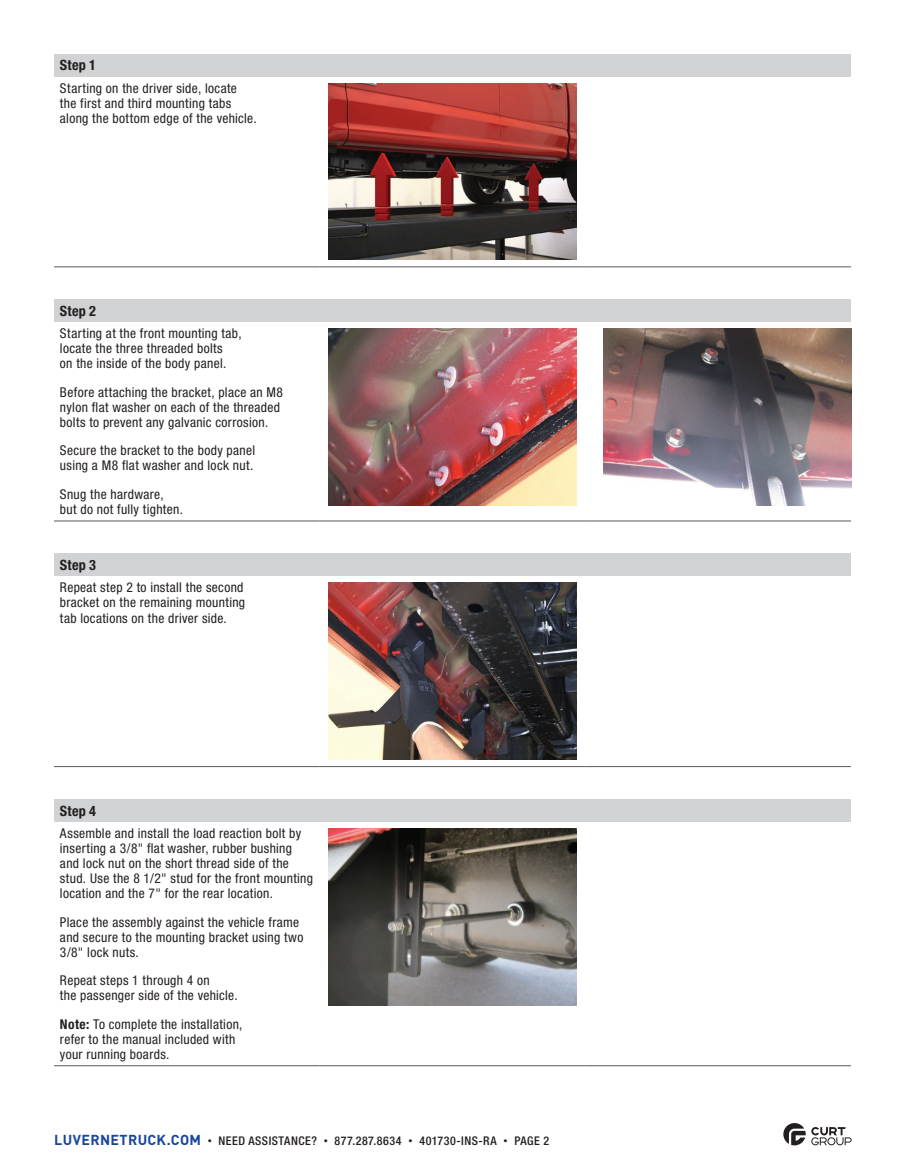
<style>
.page{position:relative;width:905px;height:1175px;background:#fff}
.page>*{position:absolute;margin:0;border:0;box-sizing:border-box;transform-origin:0 0}
.t1{font:700 condensed 14.25px "Helvetica Neue LT Std";letter-spacing:.015em;color:#231f20}
.t2{font:condensed 13.5px/15px "Helvetica Neue LT Std";letter-spacing:.025em;color:#231f20}
.t3{font:500 condensed 12px "Helvetica Neue LT Std";letter-spacing:.04em;color:#231f20}
.s1{font-weight:700}
.s2{font-family:"DINOT";font-weight:700;font-stretch:normal;font-size:14.25px;color:#18469d}
.s3{font-family:"DINOT";font-weight:400;font-stretch:normal;font-size:9px}
</style>
<div class="page">
<svg style="left:783px;top:1123px;width:68px;height:22px"></svg>
<div style="left:54px;top:54px;width:796px;height:22px;background:#d1d2d4"></div>
<hr style="left:54px;top:266px;width:266px;height:1px;background:#57585a">
<hr style="left:320px;top:266px;width:265px;height:1px;background:#57585a">
<hr style="left:585px;top:266px;width:265px;height:1px;background:#57585a">
<img style="left:329px;top:83px;width:247px;height:177px">
<div style="left:54px;top:799px;width:796px;height:22px;background:#d1d2d4"></div>
<hr style="left:54px;top:1065px;width:266px;height:1px;background:#57585a">
<hr style="left:320px;top:1065px;width:265px;height:1px;background:#57585a">
<hr style="left:585px;top:1065px;width:265px;height:1px;background:#57585a">
<img style="left:329px;top:828px;width:247px;height:177px">
<div style="left:54px;top:300px;width:796px;height:22px;background:#d1d2d4"></div>
<hr style="left:54px;top:520px;width:266px;height:1px;background:#57585a">
<hr style="left:320px;top:520px;width:265px;height:1px;background:#57585a">
<hr style="left:585px;top:520px;width:265px;height:1px;background:#57585a">
<img style="left:329px;top:329px;width:247px;height:176px">
<img style="left:603px;top:329px;width:248px;height:176px">
<div style="left:54px;top:554px;width:796px;height:22px;background:#d1d2d4"></div>
<hr style="left:54px;top:766px;width:266px;height:1px;background:#57585a">
<hr style="left:320px;top:766px;width:265px;height:1px;background:#57585a">
<hr style="left:585px;top:766px;width:265px;height:1px;background:#57585a">
<img style="left:329px;top:583px;width:247px;height:176px">
<p class="t1" style="left:60px;top:56px;width:38px">Step 1</p>
<p class="t2" style="left:60px;top:80px;width:198px">Starting on the driver side, locate<br>the first and third mounting tabs along the bottom edge of the vehicle.</p>
<p class="t1" style="left:60px;top:302px;width:38px">Step 2</p>
<p class="t2" style="left:60px;top:326px;width:183px">Starting at the front mounting tab, locate the three threaded bolts<br>on the inside of the body panel.</p>
<p class="t2" style="left:60px;top:384px;width:225px">Before attaching the bracket, place an M8 nylon flat washer on each of the threaded bolts to prevent any galvanic corrosion.</p>
<p class="t2" style="left:60px;top:443px;width:197px">Secure the bracket to the body panel using a M8 flat washer and lock nut.</p>
<p class="t2" style="left:60px;top:486px;width:124px">Snug the hardware, but do not fully tighten.</p>
<p class="t1" style="left:60px;top:556px;width:38px">Step 3</p>
<p class="t2" style="left:60px;top:580px;width:187px;text-align:justify">Repeat step 2 to install the second bracket on the remaining mounting tab locations on the driver side.</p>
<p class="t1" style="left:60px;top:801px;width:38px">Step 4</p>
<p class="t2" style="left:60px;top:825px;width:255px">Assemble and install the load reaction bolt by inserting a 3/8" flat washer, rubber bushing and lock nut on the short thread side of the stud. Use the 8 1/2" stud for the front mounting location and the 7" for the rear location.</p>
<p class="t2" style="left:60px;top:914px;width:245px">Place the assembly against the vehicle frame and secure to the mounting bracket using two<br>3/8" lock nuts.</p>
<p class="t2" style="left:60px;top:972px;width:179px">Repeat steps 1 through 4 on<br>the passenger side of the vehicle.</p>
<p class="t2" style="left:60px;top:1016px;width:184px"><span class="s1">Note:</span> To complete the installation, refer to the manual included with your running boards.</p>
<p class="t3" style="left:54px;top:1133px;width:496px"><span class="s2">LUVERNETRUCK.COM</span> <span class="s3">•</span> NEED ASSISTANCE? <span class="s3">•</span> 877.287.8634 <span class="s3">•</span> 401730-INS-RA <span class="s3">•</span> PAGE 2</p>
</div>
